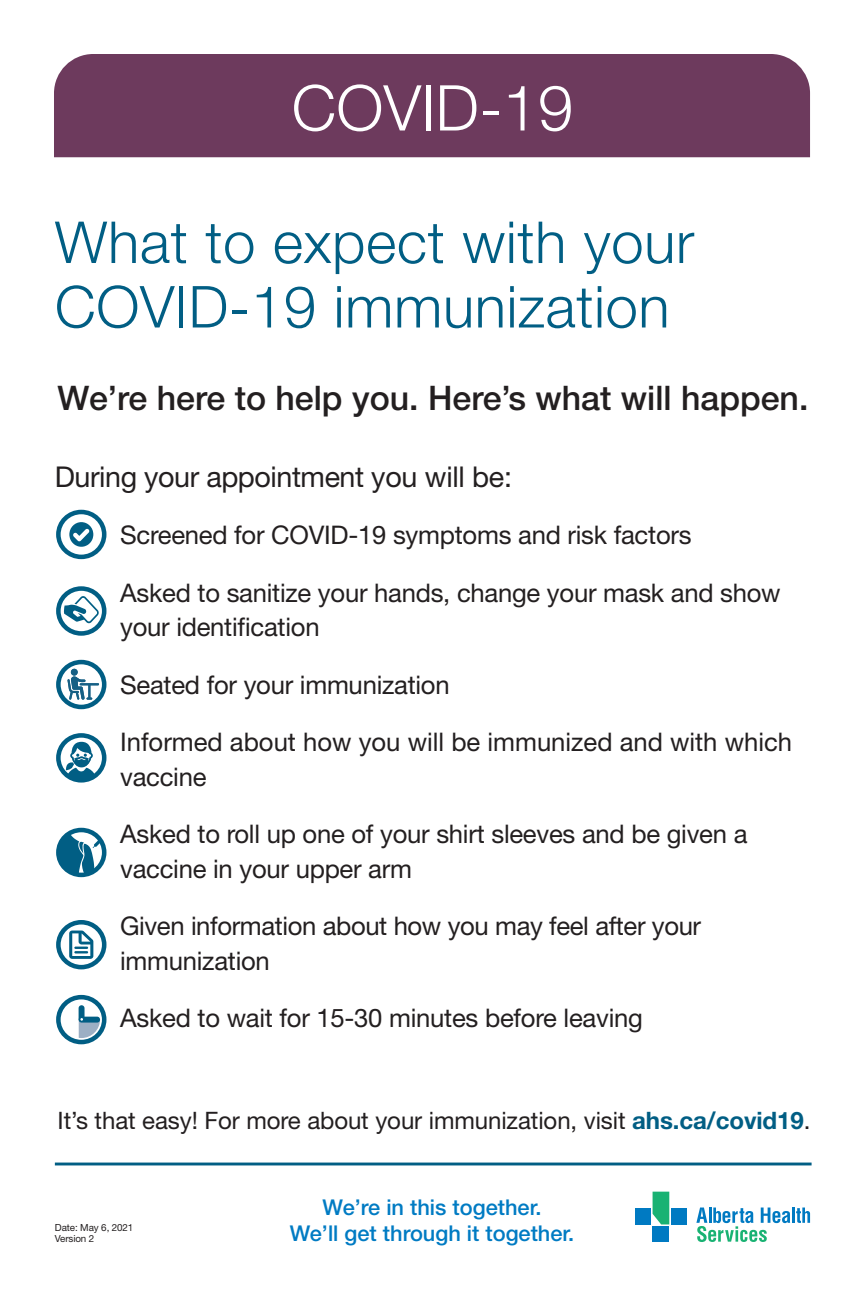
<style>
.page{position:relative;width:864px;height:1296px;background:#fff}
.page>*{position:absolute;margin:0;border:0;box-sizing:border-box;transform-origin:0 0}
.t1{font:300 63.2px "Helvetica Neue LT Std";letter-spacing:.005em;color:#fff}
.t2{font:300 57.95px/64.5px "Helvetica Neue LT Std";letter-spacing:.01em;color:#015e84}
.t3{font:500 33.9px "Helvetica Neue LT Std";color:#231f20}
.t4{font:28.7px "Helvetica Neue LT Std";letter-spacing:-.015em;color:#231f20}
.t5{font:25.65px/34.7px "Helvetica Neue LT Std";letter-spacing:-.01em;color:#231f20}
.t6{font:24.05px "Helvetica Neue LT Std";letter-spacing:-.005em;color:#231f20}
.t7{font:500 21.8px/26.1px "Helvetica Neue LT Std";color:#007bc3;text-align:center}
.t8{font:9.8px/11px "Helvetica Neue LT Std";letter-spacing:-.01em;color:#231f20}
.s1{font-weight:700;color:#015e84}
</style>
<div class="page">
<div style="left:54px;top:54px;width:756px;height:103px;background:#6d3a5d"></div>
<hr style="left:792px;top:1208px;width:3px;height:15px;background:#007ac2">
<svg style="left:796px;top:1208px;width:14px;height:15px"></svg>
<svg style="left:696px;top:1208px;width:94px;height:34px"></svg>
<div style="left:635px;top:1208px;width:16px;height:16px;background:#007ac2"></div>
<div style="left:671px;top:1208px;width:16px;height:16px;background:#007ac2"></div>
<div style="left:652px;top:1226px;width:17px;height:16px;background:#007ac2"></div>
<svg style="left:653px;top:1192px;width:16px;height:32px"></svg>
<hr style="left:55px;top:1163px;width:757px;height:2px;background:#015e84">
<div style="left:56px;top:995px;width:50px;height:49px;border:5px solid #015e84;border-radius:50%"></div>
<div style="left:56px;top:586px;width:50px;height:50px;border:5px solid #015e84;border-radius:50%"></div>
<svg style="left:64px;top:596px;width:35px;height:28px"></svg>
<div style="left:56px;top:733px;width:50px;height:50px;border:5px solid #015e84;border-radius:50%"></div>
<svg style="left:66px;top:742px;width:29px;height:38px"></svg>
<div style="left:56px;top:510px;width:50px;height:49px;border:5px solid #015e84;border-radius:50%"></div>
<svg style="left:69px;top:522px;width:24px;height:25px"></svg>
<div style="left:56px;top:660px;width:50px;height:49px;border:5px solid #015e84;border-radius:50%"></div>
<svg style="left:67px;top:669px;width:32px;height:31px"></svg>
<div style="left:71px;top:669px;width:7px;height:7px;background:#166085;border-radius:50%"></div>
<div style="left:56px;top:828px;width:50px;height:49px;border:5px solid #015e84;border-radius:50%"></div>
<svg style="left:59px;top:834px;width:43px;height:41px"></svg>
<div style="left:56px;top:920px;width:50px;height:49px;border:5px solid #015e84;border-radius:50%"></div>
<svg style="left:69px;top:931px;width:24px;height:28px"></svg>
<svg style="left:56px;top:998px;width:45px;height:44px"></svg>
<p class="t1" style="left:292px;top:69px;width:283px">COVID-19</p>
<p class="t2" style="left:55px;top:209px;width:641px">What to expect with your<br>COVID-19 immunization</p>
<p class="t3" style="left:58px;top:378px;width:752px">We’re here to help you. Here’s what will happen.</p>
<p class="t4" style="left:55px;top:459px;width:459px">During your appointment you will be:</p>
<p class="t5" style="left:120px;top:517px;width:573px">Screened for COVID-19 symptoms and risk factors</p>
<p class="t5" style="left:120px;top:575px;width:662px">Asked to sanitize your hands, change your mask and show your identification</p>
<p class="t5" style="left:120px;top:667px;width:331px">Seated for your immunization</p>
<p class="t5" style="left:120px;top:724px;width:674px">Informed about how you will be immunized and with which vaccine</p>
<p class="t5" style="left:120px;top:816px;width:629px">Asked to roll up one of your shirt sleeves and be given a vaccine in your upper arm</p>
<p class="t5" style="left:120px;top:908px;width:583px">Given information about how you may feel after your immunization</p>
<p class="t5" style="left:120px;top:1000px;width:524px">Asked to wait for 15-30 minutes before leaving</p>
<p class="t6" style="left:58px;top:1106px;width:754px">It’s that easy! For more about your immunization, visit <span class="s1">ahs.ca/covid19</span>.</p>
<p class="t8" style="left:55px;top:1222px;width:80px">Date: May 6, 2021<br>Version 2</p>
<p class="t7" style="left:290px;top:1194px;width:286px">We’re in this together.<br>We’ll get through it together.</p>
</div>
